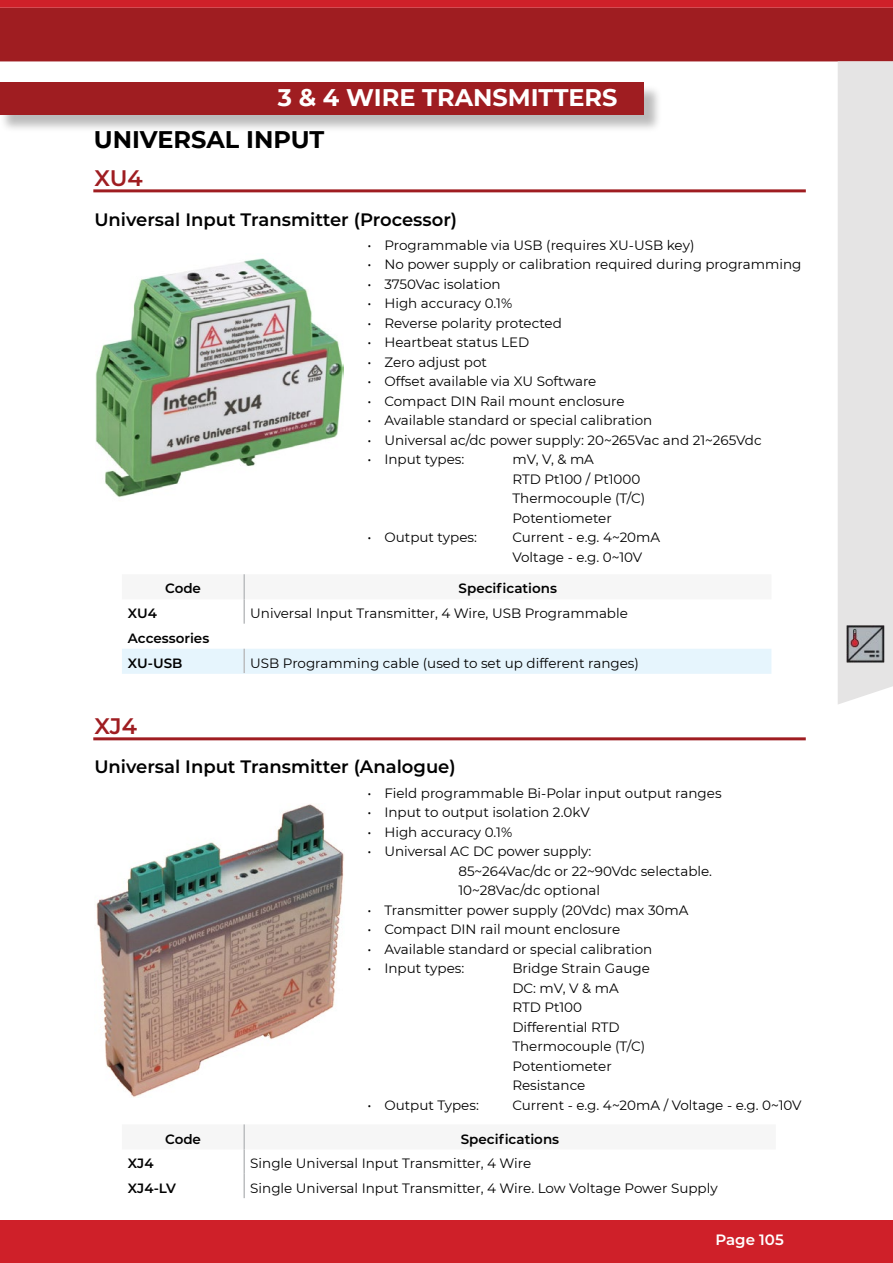
<style>
.page{position:relative;width:893px;height:1263px;background:#fff}
.page>*{position:absolute;margin:0;border:0;box-sizing:border-box;transform-origin:0 0}
.t1{font:700 24px "Montserrat";color:#fff}
.t2{font:700 24px "Montserrat";color:#000}
.t3{font:600 22.5px "Montserrat";color:#9f1d21}
.t4{font:600 18px "Montserrat";color:#000}
.t5{font:600 15px "Montserrat";color:#fff}
.t6{font:13.5px/19.5px "Montserrat";color:#000}
.t7{font:600 13.5px/25px "Montserrat";color:#000}
</style>
<div class="page">
<div style="left:0;top:1220px;width:893px;height:43px;background:#cf2029"></div>
<svg style="left:0;top:0;width:893px;height:84px;fill:#9f1d21"></svg>
<div style="left:838px;top:61px;width:55px;height:643px;background:#e5e4e4"></div>
<img style="left:846px;top:625px;width:38px;height:38px">
<div style="left:0;top:84px;width:662px;height:49px;background:#000;opacity:.27"></div>
<div style="left:0;top:82px;width:643px;height:32px;background:#9f1d21"></div>
<hr style="left:93px;top:189px;width:713px;height:3px;background:#9f1d21">
<div style="left:122px;top:649px;width:649px;height:25px;background:#e6f5fd"></div>
<hr style="left:243px;top:574px;width:2px;height:25px;background:#bcbec0">
<hr style="left:243px;top:599px;width:2px;height:25px;background:#bcbec0">
<hr style="left:243px;top:649px;width:2px;height:24px;background:#bcbec0">
<img style="left:96px;top:258px;width:248px;height:240px">
<hr style="left:93px;top:737px;width:713px;height:3px;background:#9f1d21">
<hr style="left:243px;top:1124px;width:2px;height:25px;background:#bcbec0">
<hr style="left:243px;top:1149px;width:2px;height:25px;background:#bcbec0">
<hr style="left:243px;top:1174px;width:2px;height:24px;background:#bcbec0">
<img style="left:96px;top:804px;width:248px;height:293px">
<h1 class="t1" style="left:278px;top:80px;width:341px">3 &amp; 4 WIRE TRANSMITTERS</h1>
<h1 class="t2" style="left:94px;top:122px;width:232px">UNIVERSAL INPUT</h1>
<h2 class="t3" style="left:94px;top:162px;width:50px">XU4</h2>
<h3 class="t4" style="left:94px;top:207px;width:364px">Universal Input Transmitter (Processor)</h3>
<p class="t6" style="left:367px;top:235px;width:328px">• Programmable via USB (requires XU-USB key)</p>
<p class="t6" style="left:367px;top:254px;width:436px">• No power supply or calibration required during programming</p>
<p class="t6" style="left:367px;top:274px;width:135px">• 3750Vac isolation</p>
<p class="t6" style="left:367px;top:293px;width:146px">• High accuracy 0.1%</p>
<p class="t6" style="left:367px;top:313px;width:196px">• Reverse polarity protected</p>
<p class="t6" style="left:367px;top:332px;width:163px">• Heartbeat status LED</p>
<p class="t6" style="left:367px;top:352px;width:121px">• Zero adjust pot</p>
<p class="t6" style="left:367px;top:371px;width:230px">• Offset available via XU Software</p>
<p class="t6" style="left:367px;top:391px;width:259px">• Compact DIN Rail mount enclosure</p>
<p class="t6" style="left:367px;top:410px;width:287px">• Available standard or special calibration</p>
<p class="t6" style="left:367px;top:430px;width:396px">• Universal ac/dc power supply: 20~265Vac and 21~265Vdc</p>
<p class="t6" style="left:367px;top:449px;width:98px">• Input types:</p>
<p class="t6" style="left:512px;top:449px;width:134px">mV, V, &amp; mA<br>RTD Pt100 / Pt1000<br>Thermocouple (T/C)<br>Potentiometer</p>
<p class="t6" style="left:367px;top:527px;width:111px">• Output types:</p>
<p class="t6" style="left:512px;top:527px;width:149px">Current - e.g. 4~20mA<br>Voltage - e.g. 0~10V</p>
<p class="t7" style="left:165px;top:575px;width:37px">Code</p>
<p class="t7" style="left:459px;top:575px;width:100px">Specifications</p>
<p class="t7" style="left:128px;top:600px;width:31px">XU4</p>
<p class="t6" style="left:250px;top:603px;width:379px">Universal Input Transmitter, 4 Wire, USB Programmable</p>
<p class="t7" style="left:128px;top:625px;width:83px">Accessories<br>XU-USB</p>
<p class="t6" style="left:250px;top:653px;width:390px">USB Programming cable (used to set up different ranges)</p>
<h2 class="t3" style="left:94px;top:710px;width:44px">XJ4</h2>
<h3 class="t4" style="left:94px;top:754px;width:363px">Universal Input Transmitter (Analogue)</h3>
<p class="t6" style="left:367px;top:783px;width:356px">• Field programmable Bi-Polar input output ranges</p>
<p class="t6" style="left:367px;top:802px;width:224px">• Input to output isolation 2.0kV</p>
<p class="t6" style="left:367px;top:822px;width:146px">• High accuracy 0.1%</p>
<p class="t6" style="left:458px;top:841px;width:255px;text-indent:-91px">• Universal AC DC power supply:<br>85~264Vac/dc or 22~90Vdc selectable.<br>10~28Vac/dc optional</p>
<p class="t6" style="left:367px;top:900px;width:323px">• Transmitter power supply (20Vdc) max 30mA</p>
<p class="t6" style="left:367px;top:919px;width:254px">• Compact DIN rail mount enclosure</p>
<p class="t6" style="left:367px;top:939px;width:287px">• Available standard or special calibration</p>
<p class="t6" style="left:367px;top:958px;width:98px">• Input types:</p>
<p class="t6" style="left:512px;top:958px;width:139px">Bridge Strain Gauge<br>DC: mV, V &amp; mA<br>RTD Pt100<br>Differential RTD<br>Thermocouple (T/C)<br>Potentiometer<br>Resistance</p>
<p class="t6" style="left:367px;top:1095px;width:113px">• Output Types:</p>
<p class="t6" style="left:512px;top:1095px;width:291px">Current - e.g. 4~20mA / Voltage - e.g. 0~10V</p>
<p class="t7" style="left:165px;top:1125px;width:37px">Code</p>
<p class="t7" style="left:461px;top:1125px;width:100px">Specifications</p>
<p class="t7" style="left:128px;top:1150px;width:27px">XJ4</p>
<p class="t6" style="left:250px;top:1153px;width:283px">Single Universal Input Transmitter, 4 Wire</p>
<p class="t7" style="left:128px;top:1175px;width:50px">XJ4-LV</p>
<p class="t6" style="left:250px;top:1178px;width:469px">Single Universal Input Transmitter, 4 Wire. Low Voltage Power Supply</p>
<p class="t5" style="left:715px;top:1229px;width:70px">Page 105</p>
</div>
